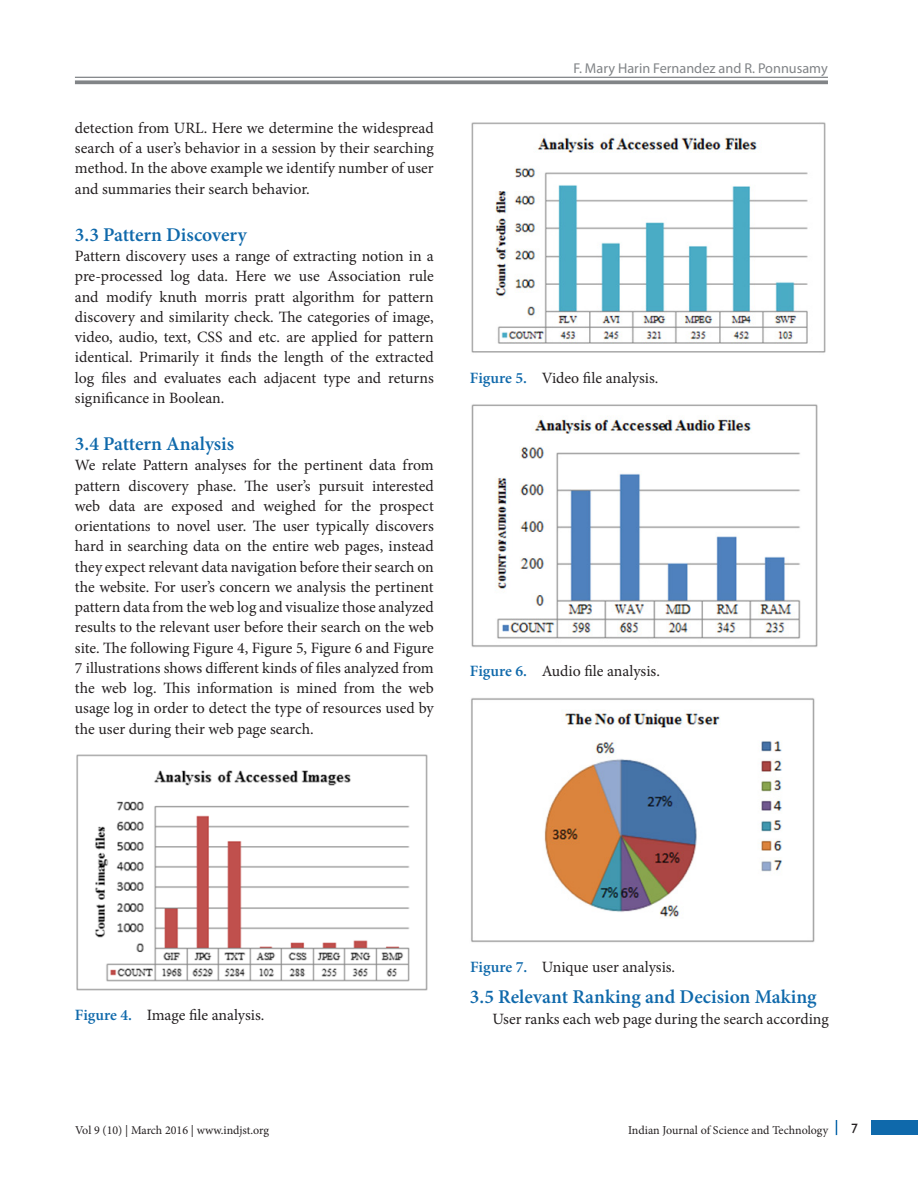
<style>
.page{position:relative;width:918px;height:1188px;background:#fff}
.page>*{position:absolute;margin:0;border:0;box-sizing:border-box;transform-origin:0 0}
.Body_SubHead1{font:600 19.5px "Minion Pro";color:#0f69ab}
.Body_Text{font:15.75px/20.2px "Minion Pro";color:#231f20;text-align:justify}
.Body_Text_Ind_L{font:15.75px/20.2px "Minion Pro";color:#231f20;text-align:justify}
.Body_Text_Ind_F{font:15.75px "Minion Pro";color:#231f20}
.t1{font:14.25px "Myriad Pro";color:#818487}
.t2{font:13.5px "Gill Sans";color:#231f20}
.t3{font:12px "Minion Pro";letter-spacing:-.005em;color:#231f20}
.s1{font-weight:600;color:#0f69ab}
</style>
<div class="page">
<hr style="left:75px;top:77px;width:753px;height:1px;background:#818487">
<svg style="left:75px;top:80px;width:753px;height:4px;fill:#818487"></svg>
<div style="left:872px;top:1120px;width:46px;height:15px;background:#0f69ab"></div>
<svg style="left:836px;top:1120px;width:1px;height:15px"></svg>
<img style="left:76px;top:754px;width:352px;height:237px">
<img style="left:471px;top:122px;width:355px;height:231px">
<img style="left:471px;top:404px;width:346px;height:243px">
<img style="left:471px;top:698px;width:344px;height:245px">
<p class="Body_Text_Ind_L" style="left:75px;top:118px;width:360px">detection from URL. Here we determine the widespread search of a user’s behavior in a session by their searching method. In the above example we identify number of user and summaries their search behavior.</p>
<p class="Body_SubHead1" style="left:75px;top:221px;width:173px">3.3 Pattern Discovery</p>
<p class="Body_Text_Ind_L" style="left:75px;top:246px;width:360px">Pattern discovery uses a range of extracting notion in a pre-processed log data. Here we use Association rule and modify knuth morris pratt algorithm for pattern discovery and similarity check. The categories of image, video, audio, text, CSS and etc. are applied for pattern identical. Primarily it finds the length of the extracted log files and evaluates each adjacent type and returns significance in Boolean.</p>
<p class="Body_SubHead1" style="left:75px;top:430px;width:161px">3.4 Pattern Analysis</p>
<p class="Body_Text" style="left:75px;top:455px;width:360px">We relate Pattern analyses for the pertinent data from pattern discovery phase. The user’s pursuit interested web data are exposed and weighed for the prospect orientations to novel user. The user typically discovers hard in searching data on the entire web pages, instead they expect relevant data navigation before their search on the website. For user’s concern we analysis the pertinent pattern data from the web log and visualize those analyzed results to the relevant user before their search on the web site. The following Figure 4, Figure 5, Figure 6 and Figure 7 illustrations shows different kinds of files analyzed from the web log. This information is mined from the web usage log in order to detect the type of resources used by the user during their web page search.</p>
<p class="t1" style="left:573px;top:60px;width:256px">F. Mary Harin Fernandez and R. Ponnusamy</p>
<p class="Body_Text" style="left:470px;top:368px;width:190px"><span class="s1">Figure 5.</span> Video file analysis.</p>
<p class="Body_Text" style="left:470px;top:661px;width:191px"><span class="s1">Figure 6.</span> Audio file analysis.</p>
<p class="Body_Text" style="left:75px;top:1005px;width:191px"><span class="s1">Figure 4.</span> Image file analysis.</p>
<p class="Body_Text" style="left:470px;top:957px;width:207px"><span class="s1">Figure 7.</span> Unique user analysis.</p>
<p class="Body_SubHead1" style="left:470px;top:984px;width:348px">3.5 Relevant Ranking and Decision Making</p>
<p class="Body_Text_Ind_F" style="left:492px;top:1008px;width:338px">User ranks each web page during the search according</p>
<p class="t3" style="left:75px;top:1122px;width:196px">Vol 9 (10) | March 2016 | www.indjst.org</p>
<p class="t3" style="left:628px;top:1123px;width:202px">Indian Journal of Science and Technology</p>
<p class="t2" style="left:851px;top:1120px;width:8px">7</p>
</div>
